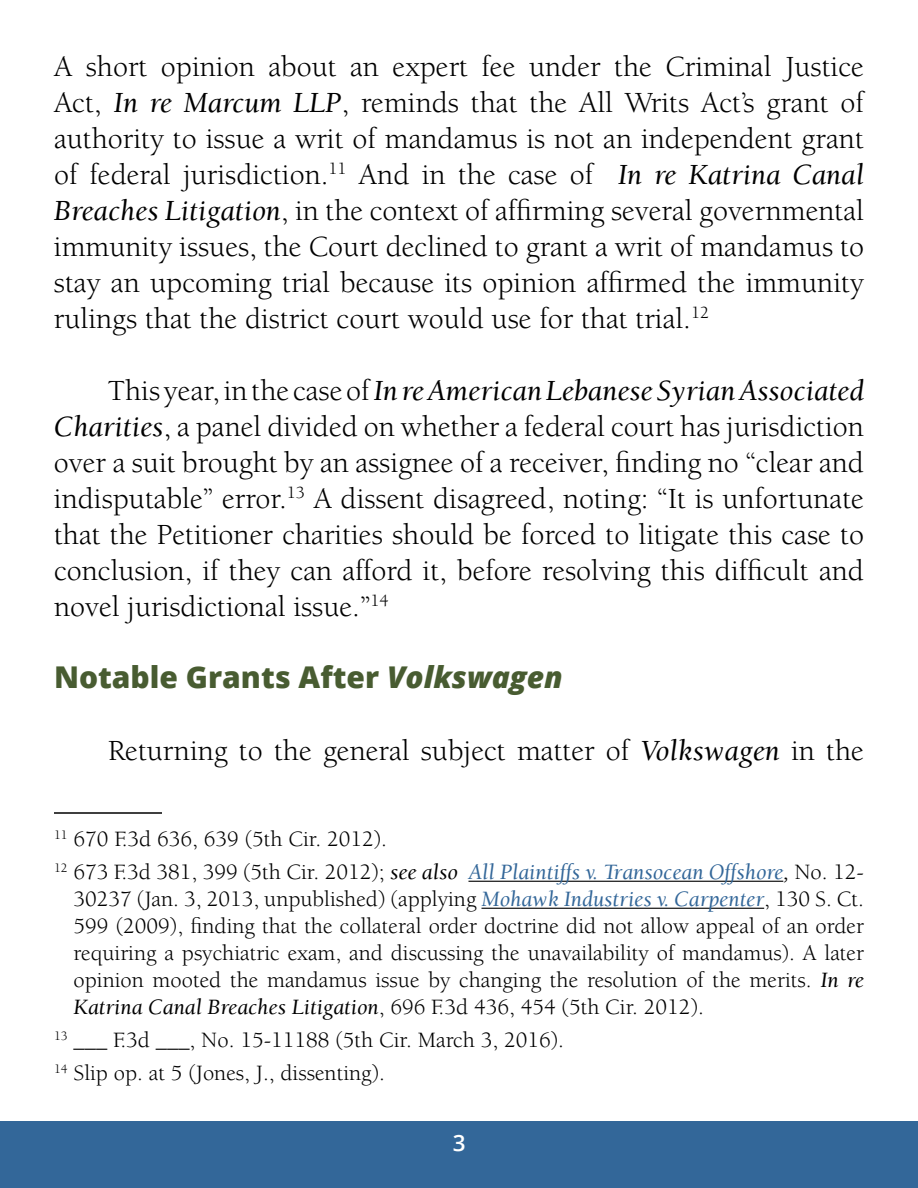
<style>
.page{position:relative;width:918px;height:1188px;background:#fff}
.page>*{position:absolute;margin:0;border:0;box-sizing:border-box;transform-origin:0 0}
.t1{font:30px/36px "Berkeley";color:#000;text-align:justify}
.t2{font:800 30px "Open Sans";color:#485c31}
.t3{font:22.5px/27px "Berkeley";color:#000}
.t4{font:600 22.5px "Open Sans";color:#fff}
.s1{font-style:italic}
.s2{font-style:italic;color:#336799}
</style>
<div class="page">
<div style="left:0;top:1122px;width:918px;height:66px;background:#336799"></div>
<hr style="left:54px;top:812px;width:108px;height:2px;background:#000">
<hr style="left:468px;top:881px;width:315px;height:1px;background:#000">
<hr style="left:481px;top:908px;width:283px;height:1px;background:#000">
<p class="t1" style="left:54px;top:50px;width:812px">A short opinion about an expert fee under the Criminal Justice Act, <span class="s1">In re Marcum LLP</span>, reminds that the All Writs Act’s grant of authority to issue a writ of mandamus is not an independent grant of federal jurisdiction.<sup>11</sup> And in the case of <span class="s1">In re Katrina Canal Breaches Litigation</span>, in the context of affirming several governmental immunity issues, the Court declined to grant a writ of mandamus to stay an upcoming trial because its opinion affirmed the immunity rulings that the district court would use for that trial.<sup>12</sup></p>
<p class="t1" style="left:54px;top:374px;width:812px;text-indent:54px">This year, in the case of <span class="s1">In re American Lebanese Syrian Associated Charities</span>, a panel divided on whether a federal court has jurisdiction over a suit brought by an assignee of a receiver, finding no “clear and indisputable” error.<sup>13</sup> A dissent disagreed, noting: “It is unfortunate that the Petitioner charities should be forced to litigate this case to conclusion, if they can afford it, before resolving this difficult and novel jurisdictional issue.”<sup>14</sup></p>
<p class="t2" style="left:54px;top:655px;width:510px">Notable Grants After <span class="s1">Volkswagen</span></p>
<p class="t1" style="left:108px;top:734px;width:757px">Returning to the general subject matter of <span class="s1">Volkswagen</span> in the</p>
<p class="t3" style="left:54px;top:823px;width:812px;line-height:33px"><sup>11</sup> 670 F.3d 636, 639 (5th Cir. 2012).<br><sup>12</sup> 673 F.3d 381, 399 (5th Cir. 2012); <span class="s1">see also</span> <span class="s2">All Plaintiffs v. Transocean Offshore</span><span class="s1">,</span> No. 12-</p>
<p class="t3" style="left:74px;top:886px;width:792px;text-align:justify">30237 (Jan. 3, 2013, unpublished) (applying <span class="s2">Mohawk Industries v. Carpenter</span>, 130 S. Ct.<br>599 (2009), finding that the collateral order doctrine did not allow appeal of an order requiring a psychiatric exam, and discussing the unavailability of mandamus). A later opinion mooted the mandamus issue by changing the resolution of the merits. <span class="s1">In re Katrina Canal Breaches Litigation</span>, 696 F.3d 436, 454 (5th Cir. 2012).</p>
<p class="t3" style="left:54px;top:1024px;width:512px;line-height:33px"><sup>13</sup> ___ F.3d ___, No. 15-11188 (5th Cir. March 3, 2016).<br><sup>14</sup> Slip op. at 5 (Jones, J., dissenting).</p>
<p class="t4" style="left:453px;top:1128px;width:14px">3</p>
</div>
